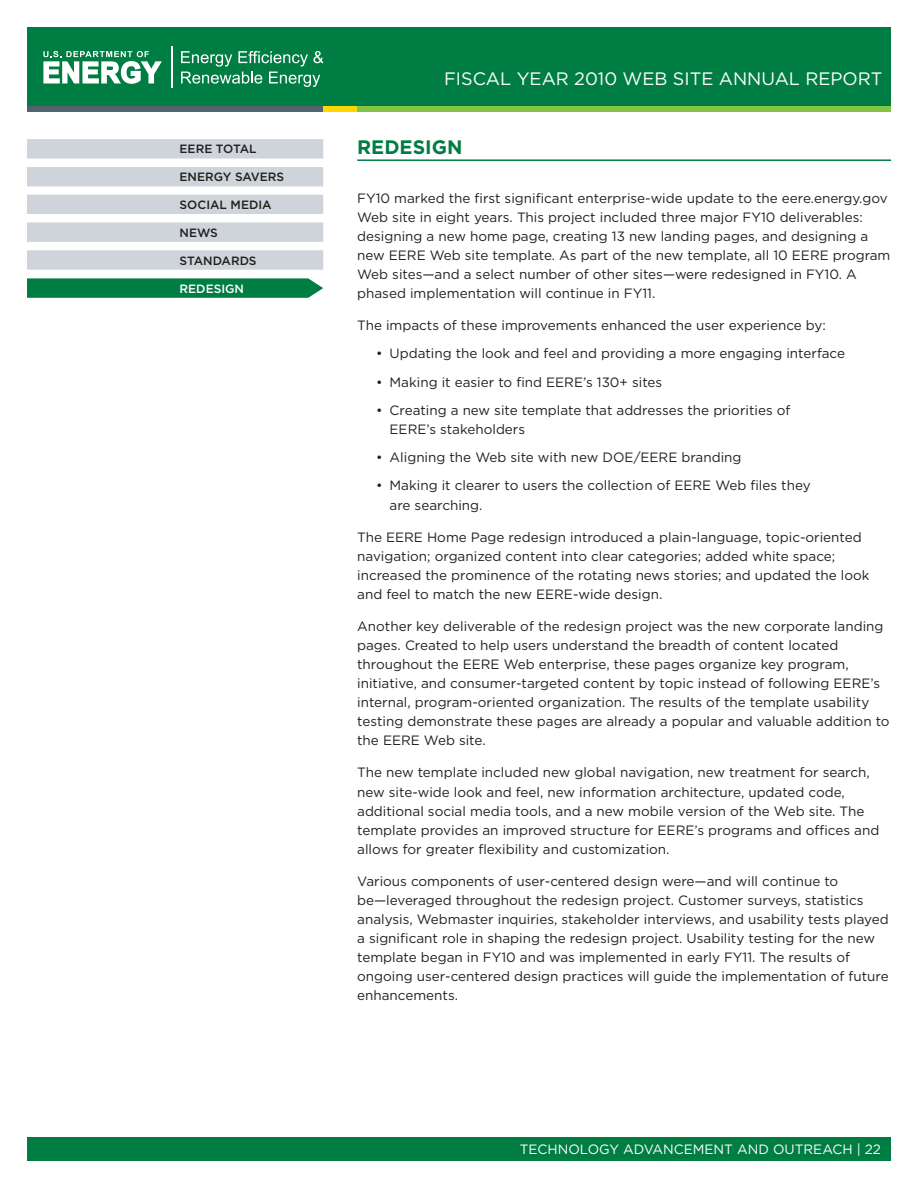
<style>
.page{position:relative;width:918px;height:1188px;background:#fff}
.page>*{position:absolute;margin:0;border:0;box-sizing:border-box;transform-origin:0 0}
.Header_1{font:700 19.5px "Gotham";color:#007d43}
.t1{font:18px "Gotham";color:#fff}
.text{font:13.5px/19px "Gotham";color:#231f20}
.text_bullets{font:13.5px/19.5px "Gotham";color:#231f20}
.t2{font:13.5px "Gotham";color:#fff}
.NAV{font:500 12px "Gotham";color:#231f20}
.NAV-2{font:500 12px "Gotham";color:#fff}
</style>
<div class="page">
<div style="left:27px;top:90px;width:296px;height:22px;background:linear-gradient(to right,#52626f,#52626f)"></div>
<svg style="left:323px;top:105px;width:34px;height:7px"></svg>
<svg style="left:357px;top:105px;width:534px;height:7px;background:#70b946"></svg>
<div style="left:27px;top:27px;width:864px;height:78px;background:#007d43"></div>
<svg style="left:181px;top:51px;width:142px;height:36px"></svg>
<hr style="left:171px;top:46px;width:1px;height:42px;background:#fff">
<svg style="left:43px;top:51px;width:119px;height:33px"></svg>
<div style="left:27px;top:1138px;width:864px;height:23px;background:#007d43"></div>
<hr style="left:357px;top:159px;width:534px;height:2px;background:#007d43">
<div style="left:27px;top:139px;width:296px;height:20px;background:#cfd4da"></div>
<div style="left:27px;top:195px;width:296px;height:19px;background:#cfd4da"></div>
<svg style="left:27px;top:278px;width:296px;height:20px;background:#0e844d"></svg>
<div style="left:27px;top:167px;width:296px;height:19px;background:#cfd4da"></div>
<div style="left:27px;top:222px;width:296px;height:20px;background:#cfd4da"></div>
<svg style="left:27px;top:250px;width:296px;height:20px;background:#d0d5db"></svg>
<p class="NAV" style="left:180px;top:141px;width:79px">EERE TOTAL</p>
<p class="NAV" style="left:180px;top:169px;width:106px">ENERGY SAVERS</p>
<p class="NAV" style="left:180px;top:197px;width:94px">SOCIAL MEDIA</p>
<p class="NAV" style="left:180px;top:225px;width:40px">NEWS</p>
<p class="NAV" style="left:180px;top:253px;width:79px">STANDARDS</p>
<p class="NAV-2" style="left:180px;top:280px;width:66px">REDESIGN</p>
<h2 class="t1" style="left:444px;top:67px;width:440px">FISCAL YEAR 2010 WEB SITE ANNUAL REPORT</h2>
<p class="Header_1" style="left:357px;top:134px;width:107px">REDESIGN</p>
<p class="text" style="left:357px;top:188px;width:535px">FY10 marked the first significant enterprise-wide update to the eere.energy.gov Web site in eight years. This project included three major FY10 deliverables: designing a new home page, creating 13 new landing pages, and designing a new EERE Web site template. As part of the new template, all 10 EERE program Web sites—and a select number of other sites—were redesigned in FY10. A phased implementation will continue in FY11.</p>
<p class="text" style="left:357px;top:316px;width:470px">The impacts of these improvements enhanced the user experience by:</p>
<p class="text_bullets" style="left:376px;top:344px;width:470px">• Updating the look and feel and providing a more engaging interface</p>
<p class="text_bullets" style="left:376px;top:372px;width:288px">• Making it easier to find EERE’s 130+ sites</p>
<p class="text_bullets" style="left:390px;top:400px;width:402px;text-indent:-14px">• Creating a new site template that addresses the priorities of<br>EERE’s stakeholders</p>
<p class="text_bullets" style="left:376px;top:448px;width:367px">• Aligning the Web site with new DOE/EERE branding</p>
<p class="text_bullets" style="left:390px;top:476px;width:423px;text-indent:-14px">• Making it clearer to users the collection of EERE Web files they are searching.</p>
<p class="text" style="left:357px;top:527px;width:514px">The EERE Home Page redesign introduced a plain-language, topic-oriented navigation; organized content into clear categories; added white space; increased the prominence of the rotating news stories; and updated the look and feel to match the new EERE-wide design.</p>
<p class="text" style="left:357px;top:617px;width:534px">Another key deliverable of the redesign project was the new corporate landing pages. Created to help users understand the breadth of content located throughout the EERE Web enterprise, these pages organize key program, initiative, and consumer-targeted content by topic instead of following EERE’s internal, program-oriented organization. The results of the template usability testing demonstrate these pages are already a popular and valuable addition to the EERE Web site.</p>
<p class="text" style="left:357px;top:763px;width:524px">The new template included new global navigation, new treatment for search, new site-wide look and feel, new information architecture, updated code, additional social media tools, and a new mobile version of the Web site. The template provides an improved structure for EERE’s programs and offices and allows for greater flexibility and customization.</p>
<p class="text" style="left:357px;top:871px;width:533px">Various components of user-centered design were—and will continue to be—leveraged throughout the redesign project. Customer surveys, statistics analysis, Webmaster inquiries, stakeholder interviews, and usability tests played a significant role in shaping the redesign project. Usability testing for the new template began in FY10 and was implemented in early FY11. The results of ongoing user-centered design practices will guide the implementation of future enhancements.</p>
<p class="t2" style="left:520px;top:1141px;width:363px">TECHNOLOGY ADVANCEMENT AND OUTREACH | 22</p>
</div>
